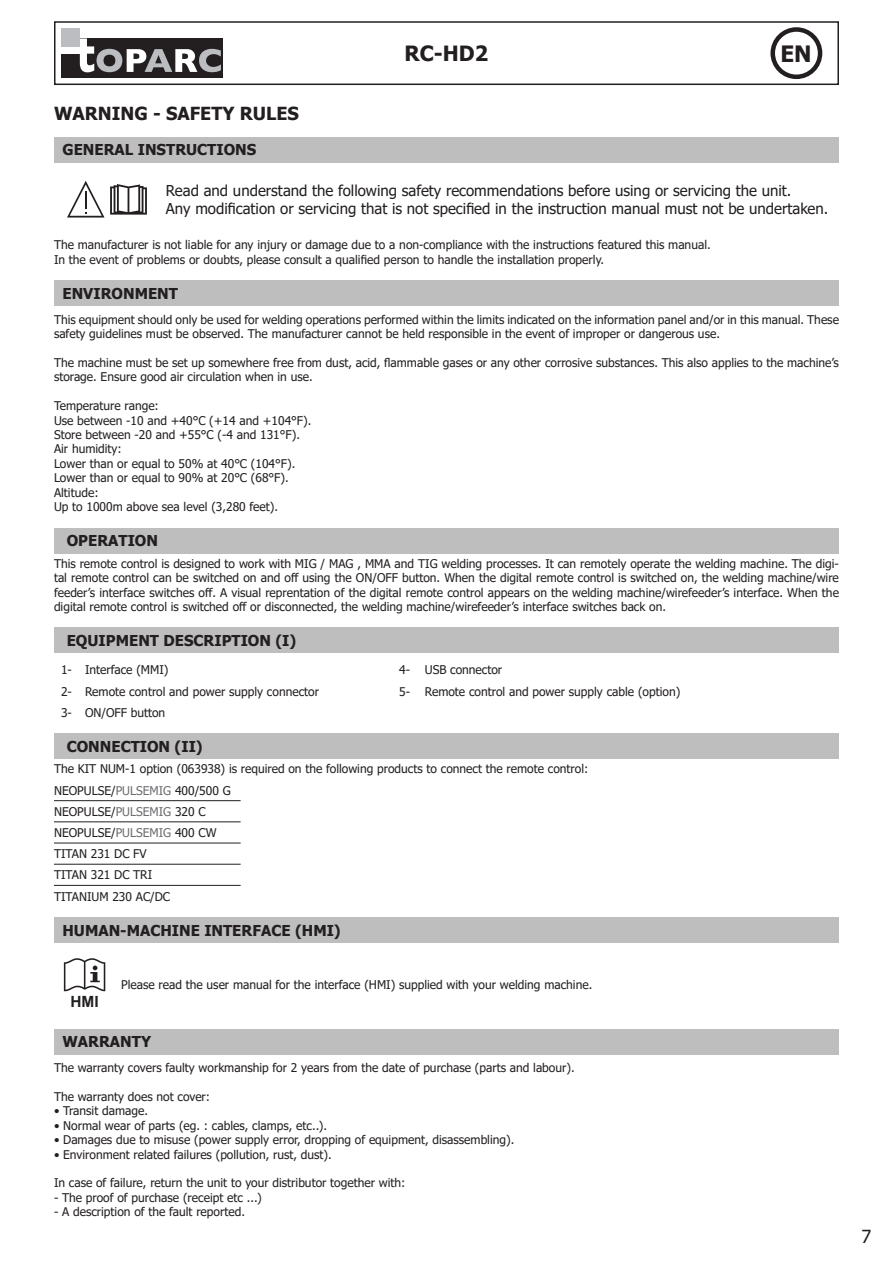
<style>
.page{position:relative;width:893px;height:1263px;background:#fff}
.page>*{position:absolute;margin:0;border:0;box-sizing:border-box;transform-origin:0 0}
.t1{font:700 22.5px "Tahoma";color:#231f20}
.t2{font:700 21px "Tahoma";color:#231f20}
.t3{font:700 18px "Tahoma";color:#231f20}
.t4{font:18px "Tahoma";color:#231f20}
.t5{font:700 15.45px "Arial";color:#231f20}
.t6{font:15px "Tahoma";color:#231f20}
.contenu{font:700 15px "Tahoma";color:#231f20}
.t7{font:12px/14.4px "Tahoma";color:#231f20;text-align:justify}
.s1{color:#6c6d70}
</style>
<div class="page">
<div style="left:54px;top:21px;width:785px;height:64px;border:2px solid #231f20"></div>
<div style="left:770px;top:27px;width:52px;height:52px;border:4px solid #231f20;border-radius:50%"></div>
<div style="left:62px;top:38px;width:161px;height:40px;background:#231f20"></div>
<svg style="left:80px;top:38px;width:141px;height:34px"></svg>
<div style="left:62px;top:35px;width:18px;height:19px;background:#fff"></div>
<div style="left:62px;top:28px;width:18px;height:19px;background:#bcbdc0"></div>
<div style="left:54px;top:137px;width:784px;height:25px;background:#bebebe"></div>
<svg style="left:67px;top:181px;width:80px;height:37px"></svg>
<div style="left:54px;top:280px;width:784px;height:26px;background:#bebebe"></div>
<div style="left:54px;top:528px;width:785px;height:25px;background:#bebebe"></div>
<div style="left:54px;top:628px;width:785px;height:25px;background:#bebebe"></div>
<div style="left:54px;top:733px;width:785px;height:26px;background:#bebebe"></div>
<hr style="left:54px;top:800px;width:187px;height:1px;background:#231f20">
<hr style="left:54px;top:821px;width:187px;height:1px;background:#231f20">
<hr style="left:54px;top:843px;width:187px;height:1px;background:#231f20">
<hr style="left:54px;top:864px;width:187px;height:1px;background:#231f20">
<hr style="left:54px;top:885px;width:187px;height:1px;background:#231f20">
<div style="left:54px;top:917px;width:784px;height:26px;background:#bebebe"></div>
<svg style="left:64px;top:958px;width:41px;height:33px"></svg>
<div style="left:54px;top:1029px;width:784px;height:25px;background:#bebebe"></div>
<h2 class="t2" style="left:405px;top:39px;width:85px">RC-HD2</h2>
<h1 class="t1" style="left:780px;top:38px;width:33px">EN</h1>
<p class="t3" style="left:54px;top:101px;width:246px">WARNING - SAFETY RULES</p>
<p class="contenu" style="left:63px;top:139px;width:195px">GENERAL INSTRUCTIONS</p>
<p class="t6" style="left:166px;top:180px;width:627px">Read and understand the following safety recommendations before using or servicing the unit.</p>
<p class="t6" style="left:166px;top:198px;width:664px">Any modification or servicing that is not specified in the instruction manual must not be undertaken.</p>
<p class="t7" style="left:54px;top:238px;width:658px">The manufacturer is not liable for any injury or damage due to a non-compliance with the instructions featured this manual.</p>
<p class="t7" style="left:54px;top:253px;width:552px">In the event of problems or doubts, please consult a qualified person to handle the installation properly.</p>
<p class="contenu" style="left:63px;top:283px;width:117px">ENVIRONMENT</p>
<p class="t7" style="left:54px;top:313px;width:786px">This equipment should only be used for welding operations performed within the limits indicated on the information panel and/or in this manual. These</p>
<p class="t7" style="left:54px;top:327px;width:667px">safety guidelines must be observed. The manufacturer cannot be held responsible in the event of improper or dangerous use.</p>
<p class="t7" style="left:54px;top:356px;width:786px">The machine must be set up somewhere free from dust, acid, flammable gases or any other corrosive substances. This also applies to the machine’s</p>
<p class="t7" style="left:54px;top:370px;width:260px">storage. Ensure good air circulation when in use.</p>
<p class="t7" style="left:54px;top:399px;width:106px">Temperature range:</p>
<p class="t7" style="left:54px;top:414px;width:259px">Use between -10 and +40°C (+14 and +104°F).</p>
<p class="t7" style="left:54px;top:428px;width:247px">Store between -20 and +55°C (-4 and 131°F).</p>
<p class="t7" style="left:54px;top:442px;width:69px">Air humidity:</p>
<p class="t7" style="left:54px;top:457px;width:243px">Lower than or equal to 50% at 40°C (104°F).</p>
<p class="t7" style="left:54px;top:471px;width:236px">Lower than or equal to 90% at 20°C (68°F).</p>
<p class="t7" style="left:54px;top:486px;width:46px">Altitude:</p>
<p class="t7" style="left:54px;top:500px;width:226px">Up to 1000m above sea level (3,280 feet).</p>
<p class="contenu" style="left:67px;top:530px;width:93px">OPERATION</p>
<p class="t7" style="left:54px;top:557px;width:786px">This remote control is designed to work with MIG / MAG , MMA and TIG welding processes. It can remotely operate the welding machine. The digi&shy;tal remote control can be switched on and off using the ON/OFF button. When the digital remote control is switched on, the welding machine/wire feeder’s interface switches off. A visual reprentation of the digital remote control appears on the welding machine/wirefeeder’s interface. When the digital remote control is switched off or disconnected, the welding machine/wirefeeder’s interface switches back on.</p>
<p class="contenu" style="left:67px;top:630px;width:231px">EQUIPMENT DESCRIPTION (I)</p>
<p class="t7" style="left:61px;top:663px;width:12px">1-</p>
<p class="t7" style="left:85px;top:663px;width:85px">Interface (MMI)</p>
<p class="t7" style="left:399px;top:663px;width:12px">4-</p>
<p class="t7" style="left:425px;top:663px;width:79px">USB connector</p>
<p class="t7" style="left:61px;top:685px;width:12px">2-</p>
<p class="t7" style="left:85px;top:685px;width:236px">Remote control and power supply connector</p>
<p class="t7" style="left:399px;top:685px;width:12px">5-</p>
<p class="t7" style="left:425px;top:685px;width:257px">Remote control and power supply cable (option)</p>
<p class="t7" style="left:61px;top:706px;width:12px">3-</p>
<p class="t7" style="left:85px;top:706px;width:82px">ON/OFF button</p>
<p class="contenu" style="left:67px;top:736px;width:137px">CONNECTION (II)</p>
<p class="t7" style="left:54px;top:763px;width:536px">The KIT NUM-1 option (063938) is required on the following products to connect the remote control:</p>
<p class="t7" style="left:54px;top:784px;width:178px">NEOPULSE/<span class="s1">PULSEMIG</span> 400/500 G</p>
<p class="t7" style="left:54px;top:805px;width:153px">NEOPULSE/<span class="s1">PULSEMIG</span> 320 C</p>
<p class="t7" style="left:54px;top:826px;width:164px">NEOPULSE/<span class="s1">PULSEMIG</span> 400 CW</p>
<p class="t7" style="left:54px;top:847px;width:94px">TITAN 231 DC FV</p>
<p class="t7" style="left:54px;top:868px;width:100px">TITAN 321 DC TRI</p>
<p class="t7" style="left:54px;top:890px;width:118px">TITANIUM 230 AC/DC</p>
<p class="contenu" style="left:63px;top:920px;width:280px">HUMAN-MACHINE INTERFACE (HMI)</p>
<p class="t5" style="left:70px;top:990px;width:30px">HMI</p>
<p class="t7" style="left:121px;top:978px;width:473px">Please read the user manual for the interface (HMI) supplied with your welding machine.</p>
<p class="contenu" style="left:63px;top:1031px;width:90px">WARRANTY</p>
<p class="t7" style="left:54px;top:1061px;width:522px">The warranty covers faulty workmanship for 2 years from the date of purchase (parts and labour).</p>
<p class="t7" style="left:54px;top:1090px;width:158px">The warranty does not cover:</p>
<p class="t7" style="left:54px;top:1104px;width:95px">• Transit damage.</p>
<p class="t7" style="left:54px;top:1119px;width:274px">• Normal wear of parts (eg. : cables, clamps, etc..).</p>
<p class="t7" style="left:54px;top:1133px;width:462px">• Damages due to misuse (power supply error, dropping of equipment, disassembling).</p>
<p class="t7" style="left:54px;top:1148px;width:279px">• Environment related failures (pollution, rust, dust).</p>
<p class="t7" style="left:54px;top:1176px;width:353px">In case of failure, return the unit to your distributor together with:</p>
<p class="t7" style="left:54px;top:1191px;width:209px">- The proof of purchase (receipt etc ...)</p>
<p class="t7" style="left:54px;top:1205px;width:193px">- A description of the fault reported.</p>
<h3 class="t4" style="left:861px;top:1224px;width:11px">7</h3>
</div>
